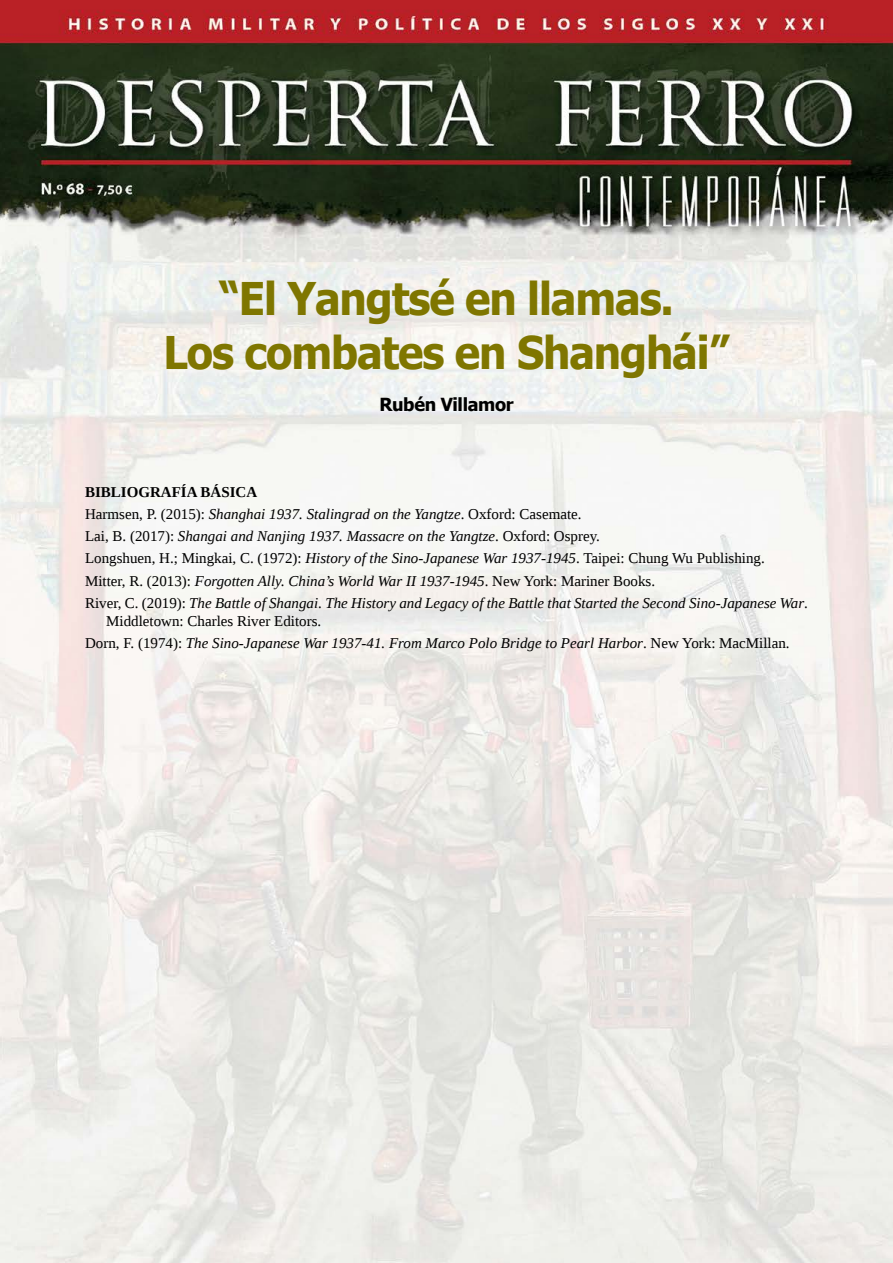
<style>
.page{position:relative;width:893px;height:1263px;background:#fff}
.page>*{position:absolute;margin:0;border:0;box-sizing:border-box;transform-origin:0 0}
.t1{font:700 45px/54px "Tahoma";letter-spacing:-.025em;color:#7f7600;text-align:center;scale:.95 1}
.t2{font:700 18px "Tahoma";letter-spacing:-.02em;color:#000}
.t3{font:italic 15px/22.2px "Liberation Serif";color:#000}
.t4{font:15px/22.2px "Liberation Serif";color:#000}
.s1{font-weight:700;font-style:normal}
.s2{font-style:normal}
.s3{font-style:italic}
</style>
<div class="page">
<img style="left:0;top:0;width:893px;height:1263px">
<h1 class="t1" style="left:163px;top:274px;width:597px">“El Yangtsé en llamas.<br>Los combates en Shanghái”</h1>
<p class="t2" style="left:379px;top:396px;width:136px">Rubén Villamor</p>
<p class="t3" style="left:85px;top:480px;width:724px"><span class="s1">BIBLIOGRAFÍA BÁSICA<br></span><span class="s2">Harmsen, P. (2015):</span> Shanghai 1937. Stalingrad on the Yangtze<span class="s2">. Oxford: Casemate.<br>Lai, B. (2017):</span> Shangai and Nanjing 1937. Massacre on the Yangtze<span class="s2">. Oxford: Osprey.<br>Longshuen, H.; Mingkai, C. (1972):</span> History of the Sino-Japanese War 1937-1945<span class="s2">. Taipei: Chung Wu Publishing.<br>Mitter, R. (2013):</span> Forgotten Ally. China’s World War II 1937-1945<span class="s2">. New York: Mariner Books.<br>River, C. (2019):</span> The Battle of Shangai. The History and Legacy of the Battle that Started the Second Sino-Japanese War<span class="s2">.</span></p>
<p class="t4" style="left:85px;top:611px;width:706px;text-indent:21px">Middletown: Charles River Editors.<br>Dorn, F. (1974): <span class="s3">The Sino-Japanese War 1937-41. From Marco Polo Bridge to Pearl Harbor</span>. New York: MacMillan.</p>
</div>
